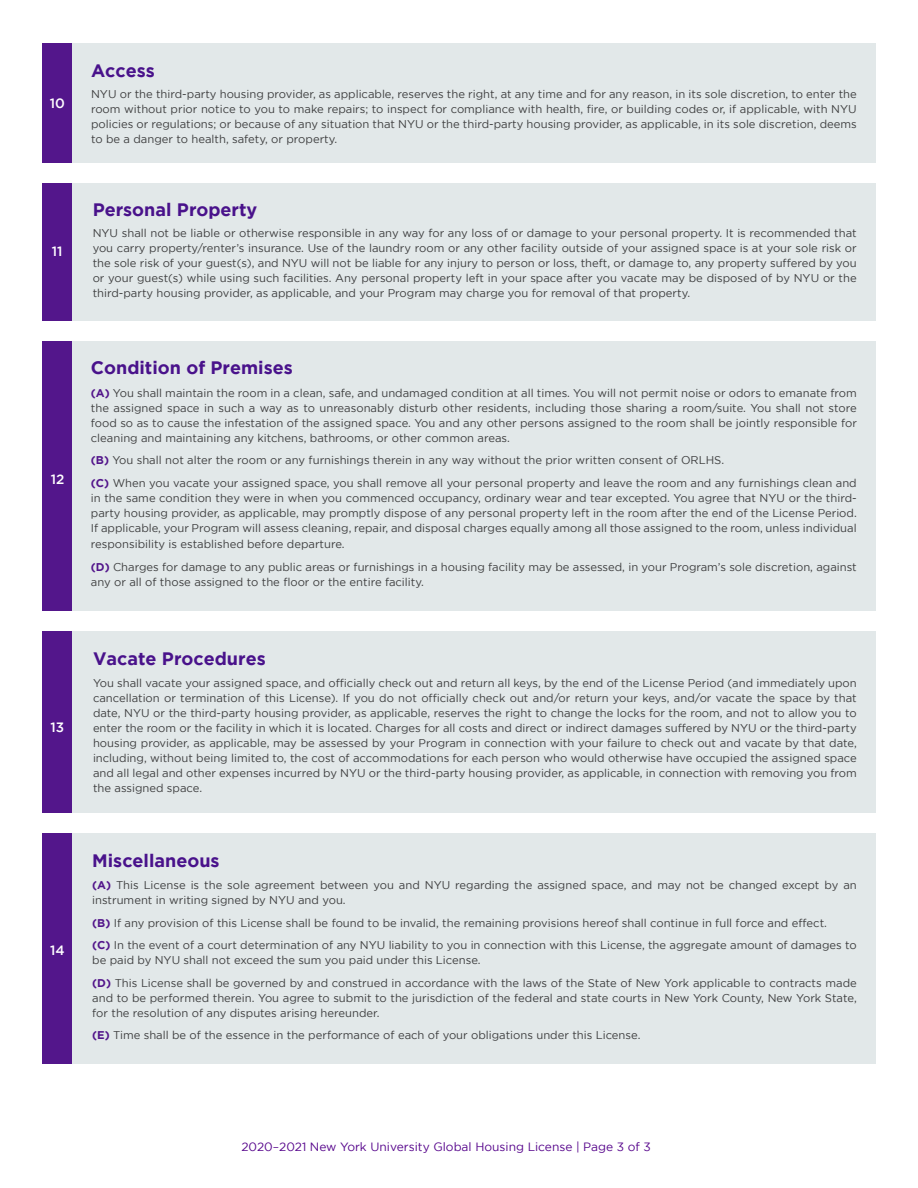
<style>
.page{position:relative;width:918px;height:1188px;background:#fff}
.page>*{position:absolute;margin:0;border:0;box-sizing:border-box;transform-origin:0 0}
.t1{font:700 18px "Gotham";color:#49128b}
.t2{font:500 13.5px "Gotham";color:#fff}
.t3{font:12px "Gotham";color:#57068c}
.t4{font:11.25px/15px "Gotham";color:#3e3e3f;text-align:justify}
.s1{font-weight:700;color:#53168b}
</style>
<div class="page">
<div style="left:42px;top:43px;width:834px;height:120px;background:#e2e8e9"></div>
<div style="left:42px;top:43px;width:30px;height:120px;background:#53168b"></div>
<div style="left:42px;top:183px;width:834px;height:137px;background:#e2e8e9"></div>
<div style="left:42px;top:183px;width:30px;height:137px;background:#53168b"></div>
<div style="left:43px;top:341px;width:833px;height:270px;background:#e2e8e9"></div>
<div style="left:42px;top:341px;width:30px;height:270px;background:#53168b"></div>
<div style="left:42px;top:632px;width:834px;height:181px;background:#e2e8e9"></div>
<div style="left:42px;top:632px;width:30px;height:181px;background:#53168b"></div>
<div style="left:42px;top:833px;width:834px;height:231px;background:#e2e8e9"></div>
<div style="left:42px;top:833px;width:30px;height:231px;background:#53168b"></div>
<p class="t2" style="left:50px;top:96px;width:17px">10</p>
<p class="t2" style="left:52px;top:244px;width:12px">11</p>
<p class="t2" style="left:52px;top:249px;width:12px">11</p>
<p class="t2" style="left:51px;top:472px;width:15px">12</p>
<p class="t2" style="left:50px;top:720px;width:15px">13</p>
<p class="t2" style="left:50px;top:942px;width:16px">14</p>
<p class="t1" style="left:91px;top:60px;width:65px">Access</p>
<p class="t4" style="left:91px;top:86px;width:767px">NYU or the third-party housing provider, as applicable, reserves the right, at any time and for any reason, in its sole discretion, to enter the room without prior notice to you to make repairs; to inspect for compliance with health, fire, or building codes or, if applicable, with NYU policies or regulations; or because of any situation that NYU or the third-party housing provider, as applicable, in its sole discretion, deems to be a danger to health, safety, or property.</p>
<p class="t1" style="left:93px;top:199px;width:166px">Personal Property</p>
<p class="t4" style="left:93px;top:225px;width:766px">NYU shall not be liable or otherwise responsible in any way for any loss of or damage to your personal property. It is recommended that you carry property/renter’s insurance. Use of the laundry room or any other facility outside of your assigned space is at your sole risk or the sole risk of your guest(s), and NYU will not be liable for any injury to person or loss, theft, or damage to, any property suffered by you or your guest(s) while using such facilities. Any personal property left in your space after you vacate may be disposed of by NYU or the third-party housing provider, as applicable, and your Program may charge you for removal of that property.</p>
<p class="t1" style="left:91px;top:358px;width:203px">Condition of Premises</p>
<p class="t4" style="left:91px;top:385px;width:768px"><span class="s1">(A)</span> You shall maintain the room in a clean, safe, and undamaged condition at all times. You will not permit noise or odors to emanate from the assigned space in such a way as to unreasonably disturb other residents, including those sharing a room/suite. You shall not store food so as to cause the infestation of the assigned space. You and any other persons assigned to the room shall be jointly responsible for cleaning and maintaining any kitchens, bathrooms, or other common areas.</p>
<p class="t4" style="left:91px;top:453px;width:635px"><span class="s1">(B)</span> You shall not alter the room or any furnishings therein in any way without the prior written consent of ORLHS.</p>
<p class="t4" style="left:91px;top:475px;width:767px"><span class="s1">(C)</span> When you vacate your assigned space, you shall remove all your personal property and leave the room and any furnishings clean and in the same condition they were in when you commenced occupancy, ordinary wear and tear excepted. You agree that NYU or the third&shy;party housing provider, as applicable, may promptly dispose of any personal property left in the room after the end of the License Period.<br>If applicable, your Program will assess cleaning, repair, and disposal charges equally among all those assigned to the room, unless individual</p>
<p class="t4" style="left:91px;top:537px;width:255px">responsibility is established before departure.</p>
<p class="t4" style="left:91px;top:559px;width:767px"><span class="s1">(D)</span> Charges for damage to any public areas or furnishings in a housing facility may be assessed, in your Program’s sole discretion, against any or all of those assigned to the floor or the entire facility.</p>
<p class="t1" style="left:93px;top:648px;width:174px">Vacate Procedures</p>
<p class="t4" style="left:93px;top:676px;width:765px">You shall vacate your assigned space, and officially check out and return all keys, by the end of the License Period (and immediately upon cancellation or termination of this License). If you do not officially check out and/or return your keys, and/or vacate the space by that date, NYU or the third-party housing provider, as applicable, reserves the right to change the locks for the room, and not to allow you to enter the room or the facility in which it is located. Charges for all costs and direct or indirect damages suffered by NYU or the third-party housing provider, as applicable, may be assessed by your Program in connection with your failure to check out and vacate by that date, including, without being limited to, the cost of accommodations for each person who would otherwise have occupied the assigned space and all legal and other expenses incurred by NYU or the third-party housing provider, as applicable, in connection with removing you from the assigned space.</p>
<p class="t1" style="left:92px;top:850px;width:129px">Miscellaneous</p>
<p class="t4" style="left:92px;top:877px;width:766px"><span class="s1">(A)</span> This License is the sole agreement between you and NYU regarding the assigned space, and may not be changed except by an instrument in writing signed by NYU and you.</p>
<p class="t4" style="left:92px;top:915px;width:736px"><span class="s1">(B)</span> If any provision of this License shall be found to be invalid, the remaining provisions hereof shall continue in full force and effect.</p>
<p class="t4" style="left:92px;top:937px;width:766px"><span class="s1">(C)</span> In the event of a court determination of any NYU liability to you in connection with this License, the aggregate amount of damages to be paid by NYU shall not exceed the sum you paid under this License.</p>
<p class="t4" style="left:92px;top:975px;width:766px"><span class="s1">(D)</span> This License shall be governed by and construed in accordance with the laws of the State of New York applicable to contracts made and to be performed therein. You agree to submit to the jurisdiction of the federal and state courts in New York County, New York State, for the resolution of any disputes arising hereunder.</p>
<p class="t4" style="left:92px;top:1027px;width:550px"><span class="s1">(E)</span> Time shall be of the essence in the performance of each of your obligations under this License.</p>
<p class="t3" style="left:241px;top:1140px;width:411px">2020–2021 New York University Global Housing License | Page 3 of 3</p>
</div>
